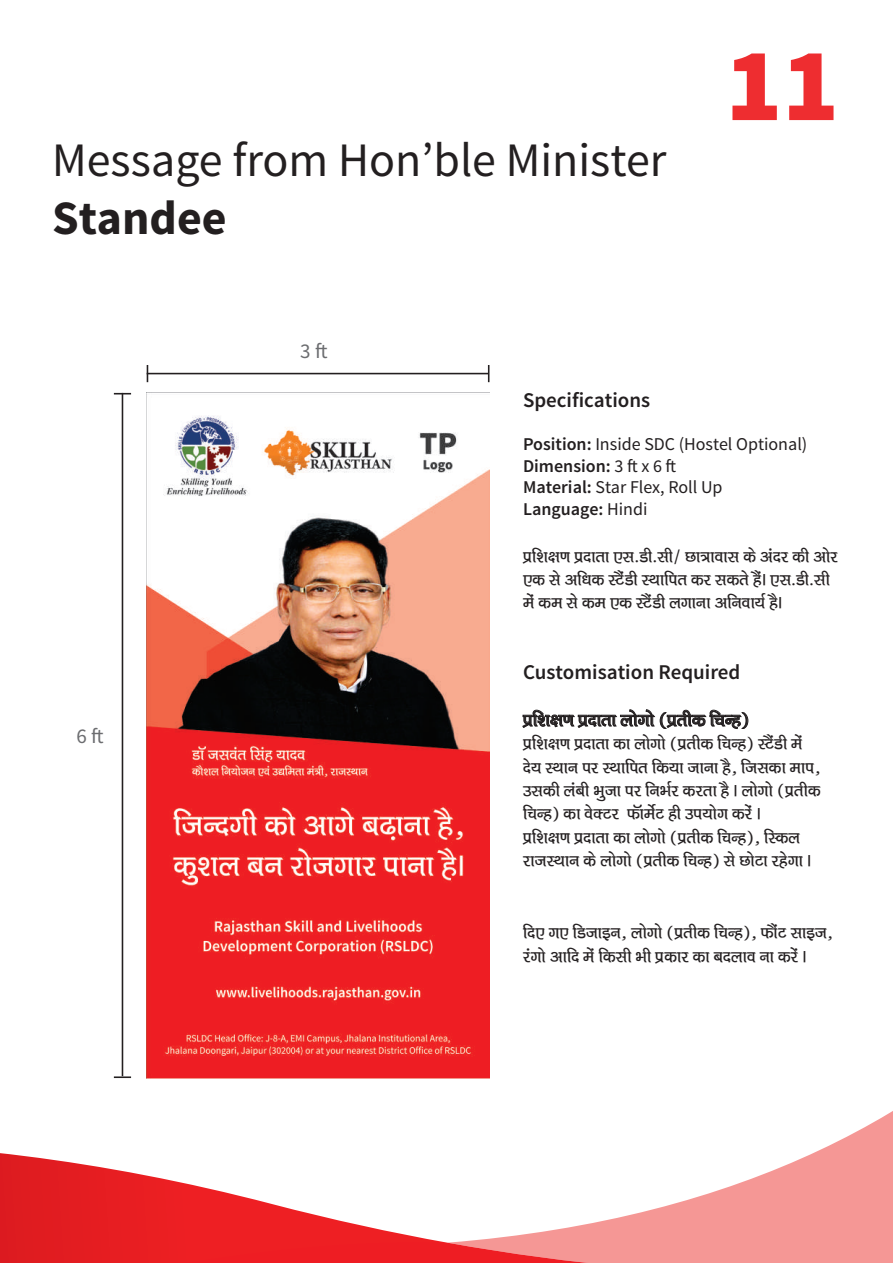
<style>
.page{position:relative;width:893px;height:1263px;background:#fff}
.page>*{position:absolute;margin:0;border:0;box-sizing:border-box;transform-origin:0 0}
.t1{font:900 105px "Source Sans Pro";color:#ee2d30}
.t2{font:48px "Source Sans Pro";color:#231f20}
.t3{font:700 48px "Source Sans Pro";color:#231f20}
.t4{font:600 21px "Source Sans Pro";color:#231f20}
.t5{font:21px "Kruti Dev 718";color:#231f20}
.t6{font:21px "Source Sans Pro";color:#6c6d70}
.t7{font:19.5px/23.4px "Kruti Dev 718";color:#231f20}
.t8{font:18px/21.6px "Source Sans Pro";color:#231f20}
.s1{font-weight:600}
</style>
<div class="page">
<svg style="left:0;top:1153px;width:252px;height:46px"></svg>
<svg style="left:447px;top:980px;width:446px;height:219px"></svg>
<div style="left:0;top:1199px;width:51px;height:64px;background:#df1c20"></div>
<svg style="left:51px;top:1199px;width:842px;height:64px"></svg>
<svg style="left:523px;top:709px;width:225px;height:20px"></svg>
<svg style="left:147px;top:365px;width:1px;height:17px"></svg>
<svg style="left:488px;top:365px;width:1px;height:17px"></svg>
<hr style="left:147px;top:373px;width:342px;height:1px;background:#231f20">
<svg style="left:114px;top:393px;width:17px;height:1px"></svg>
<svg style="left:114px;top:1076px;width:17px;height:2px"></svg>
<hr style="left:122px;top:393px;width:1px;height:683px;background:#231f20">
<img style="left:147px;top:415px;width:342px;height:663px">
<h2 class="t2" style="left:52px;top:131px;width:616px">Message from Hon’ble Minister</h2>
<h2 class="t3" style="left:52px;top:187px;width:176px">Standee</h2>
<p class="t6" style="left:300px;top:338px;width:29px">3 ft</p>
<h1 class="t1" style="left:726px;top:17px;width:115px">11</h1>
<p class="t6" style="left:77px;top:723px;width:29px">6 ft</p>
<p class="t4" style="left:523px;top:386px;width:129px">Specifications</p>
<p class="t8" style="left:523px;top:433px;width:286px"><span class="s1">Position:</span> Inside SDC (Hostel Optional)<br><span class="s1">Dimension:</span> 3 ft x 6 ft<br><span class="s1">Material:</span> Star Flex, Roll Up<br><span class="s1">Language:</span> Hindi</p>
<p class="t7" style="left:523px;top:545px;width:316px">izf’k{k.k iznkrk ,l-Mh-lh@ Nk=kokl ds vanj dh vksj ,d ls vf/kd LVSaMh LFkkfir dj ldrs gSaA ,l-Mh-lh esa de ls de ,d LVSaMh yxkuk vfuok;Z gSA</p>
<p class="t4" style="left:523px;top:659px;width:219px">Customisation Required</p>
<p class="t5" style="left:523px;top:709px;width:228px">izf’k{k.k iznkrk yksxks ¼izrhd fpUg½</p>
<p class="t7" style="left:523px;top:732px;width:299px">izf’k{k.k iznkrk dk yksxks ¼izrhd fpUg½ LVSaMh esa ns; LFkku ij LFkkfir fd;k tkuk gS] ftldk eki] mldh yach Hkqtk ij fuHkZj djrk gSA yksxks ¼izrhd fpUg½ dk osDVj QWkesZV gh mi;ksx djsa A<br>izf’k{k.k iznkrk dk yksxks ¼izrhd fpUg½] fLdy jktLFkku ds yksxks ¼izrhd fpUg½ ls NksVk jgsxk A</p>
<p class="t7" style="left:523px;top:921px;width:312px">fn, x, fMtkbu] yksxks ¼izrhd fpUg½] QkSaV lkbt] jaxks vkfn esa fdlh Hkh izdkj dk cnyko uk djsa A</p>
</div>
